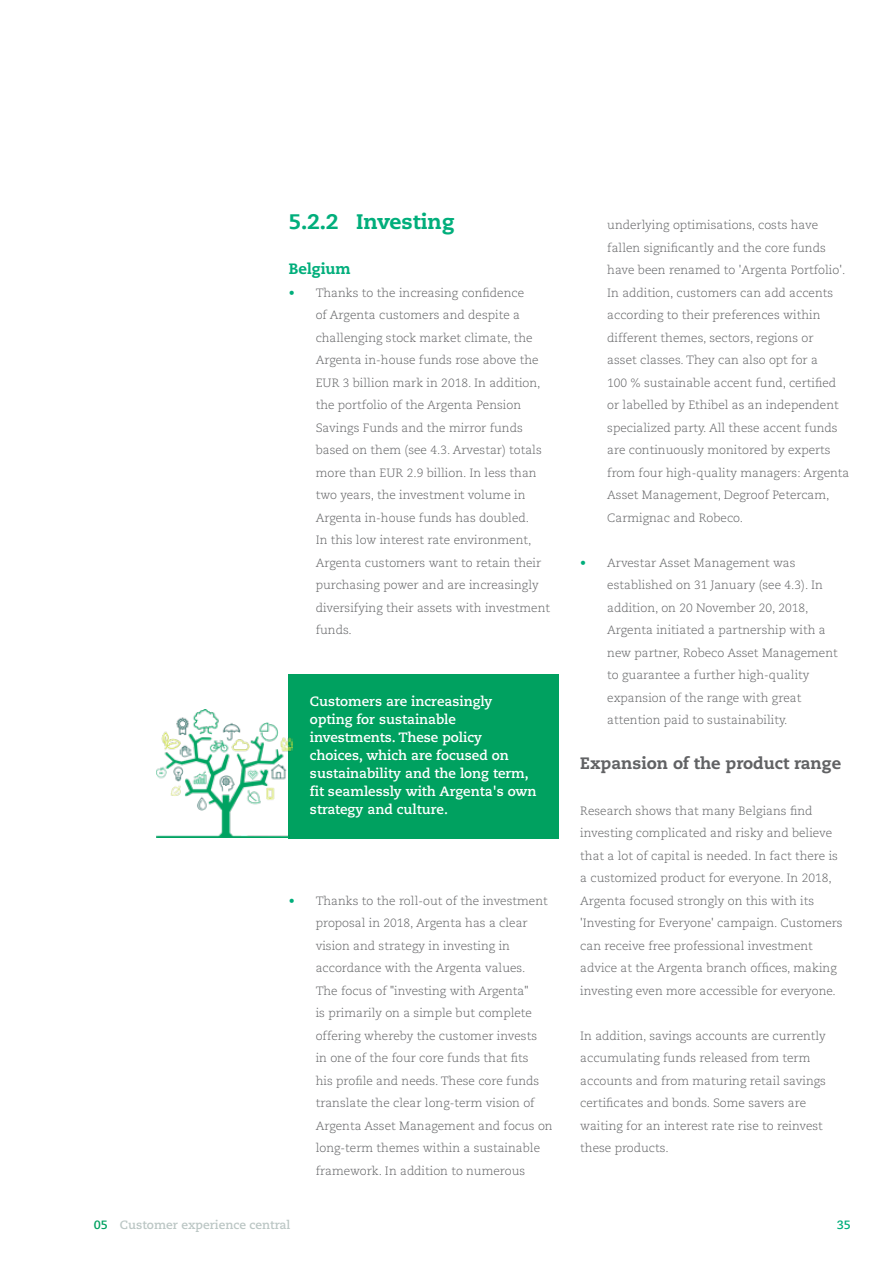
<style>
.page{position:relative;width:893px;height:1263px;background:#fff}
.page>*{position:absolute;margin:0;border:0;box-sizing:border-box;transform-origin:0 0}
.t1{font:800 21px "Caecilia LT Std";color:#00ae7b}
.t2{font:800 16.5px "Caecilia LT Std";letter-spacing:.075em;color:#616264}
.t3{font:800 15px "Caecilia LT Std";color:#00ae7b}
.t4{font:700 13.5px/18px "Caecilia LT Std";color:#fff}
.t5{font:300 12px/22.5px "Caecilia LT Std";color:#616264}
.t6{font:700 12px "Caecilia LT Std";color:#bcc7c5}
.t7{font:700 12px "Caecilia LT Std";color:#00ae7b}
.s1{font-weight:700;color:#00ae7b}
.s2{color:#00a160}
</style>
<div class="page">
<div style="left:289px;top:674px;width:270px;height:164px;background:#00a160"></div>
<img style="left:157px;top:710px;width:136px;height:127px">
<h1 class="t1" style="left:289px;top:209px;width:167px">5.2.2 Investing</h1>
<p class="t3" style="left:289px;top:260px;width:64px">Belgium</p>
<p class="t5" style="left:316px;top:282px;width:236px;text-indent:-27px"><span class="s1">•</span> Thanks to the increasing confidence<br>of Argenta customers and despite a challenging stock market climate, the Argenta in-house funds rose above the EUR 3 billion mark in 2018. In addition, the portfolio of the Argenta Pension Savings Funds and the mirror funds based on them (see 4.3. Arvestar) totals more than EUR 2.9 billion. In less than two years, the investment volume in Argenta in-house funds has doubled.<br>In this low interest rate environment, Argenta customers want to retain their purchasing power and are increasingly diversifying their assets with investment funds.</p>
<p class="t4" style="left:310px;top:692px;width:228px">Customers are increasingly opting for sustainable investments. These policy choices, which are focused on sustainability and the long term, fit seamlessly with Argenta's own strategy and culture.</p>
<p class="t5" style="left:316px;top:889px;width:238px;text-indent:-27px"><span class="s1">•</span> Thanks to the roll-out of the investment proposal in 2018, Argenta has a clear vision and strategy in investing in accordance with the Argenta values.<br>The focus of "investing with Argenta"<br>is primarily on a simple but complete offering whereby the customer invests<br>in one of the four core funds that fits<br>his profile and needs. These core funds translate the clear long-term vision of Argenta Asset Management and focus on long-term themes within a sustainable framework. In addition to numerous</p>
<p class="t5" style="left:607px;top:214px;width:244px">underlying optimisations, costs have fallen significantly and the core funds have been renamed to 'Argenta Portfolio'.<br>In addition, customers can add accents according to their preferences within different themes, sectors, regions or<br>asset classes. They can also opt for a<br>100 % sustainable accent fund, certified or labelled by Ethibel as an independent specialized party. All these accent funds are continuously monitored by experts from four high-quality managers: Argenta Asset Management, Degroof Petercam, Carmignac and Robeco.</p>
<p class="t5" style="left:607px;top:552px;width:232px;text-indent:-27px"><span class="s1">•</span> Arvestar Asset Management was established on 31 January (see 4.3). In addition, on 20 November 20, 2018, Argenta initiated a partnership with a new partner, Robeco Asset Management to guarantee a further high-quality expansion of the range with great attention paid to sustainability.</p>
<h2 class="t2" style="left:580px;top:753px;width:262px">Expansion of the product range</h2>
<p class="t5" style="left:580px;top:799px;width:264px">Research shows that many Belgians find investing complicated and risky and believe that a lot of capital is needed. In fact there is a customized product for everyone. In 2018, Argenta focused strongly on this with its 'Investing for Everyone' campaign. Customers can receive free professional investment advice at the Argenta branch offices, making investing even more accessible for everyone.</p>
<p class="t5" style="left:580px;top:1024px;width:247px">In addition, savings accounts are currently accumulating funds released from term accounts and from maturing retail savings certificates and bonds. Some savers are waiting for an interest rate rise to reinvest these products.</p>
<p class="t6" style="left:94px;top:1217px;width:198px"><span class="s2">05</span> Customer experience central</p>
<p class="t7" style="left:837px;top:1217px;width:16px">35</p>
</div>
